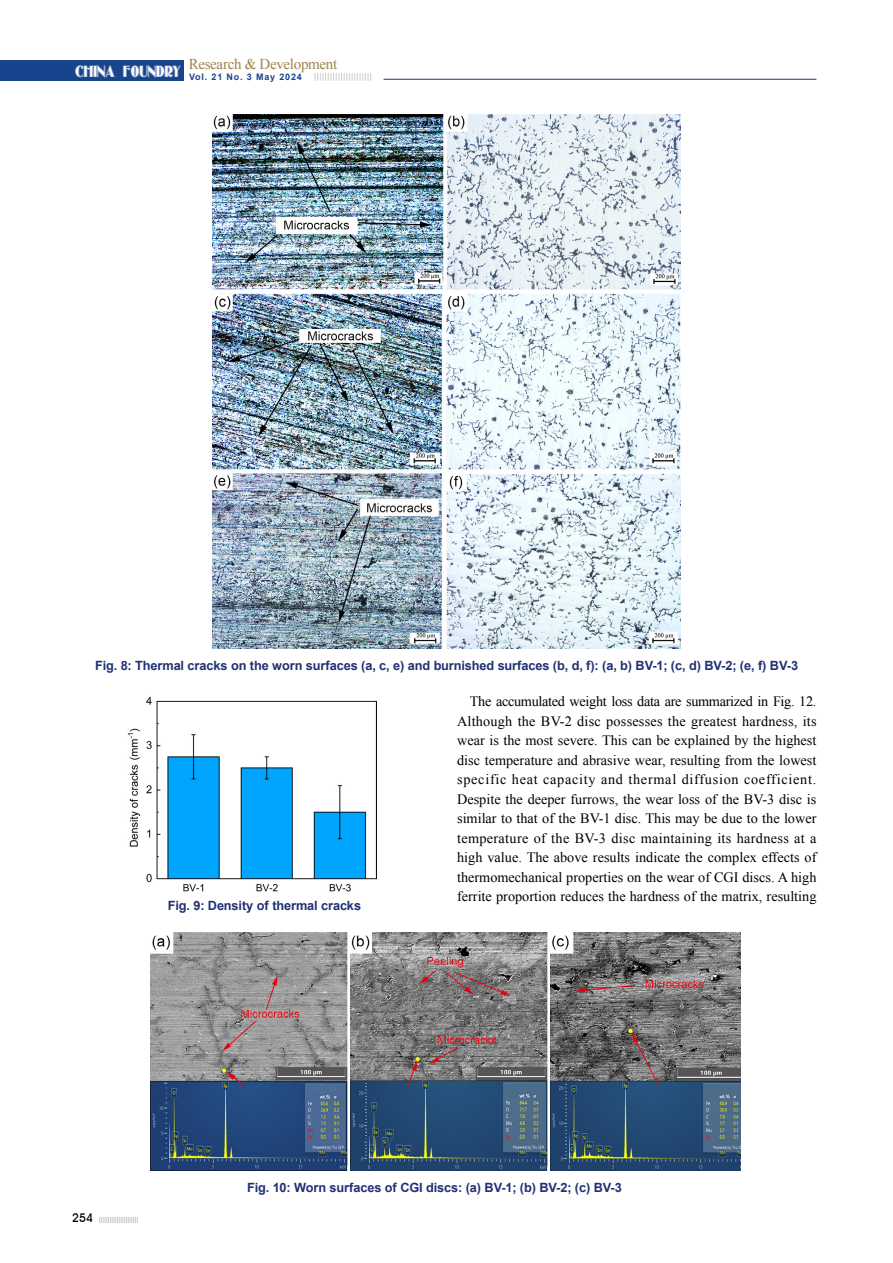
<style>
.page{position:relative;width:893px;height:1263px;background:#fff}
.page>*{position:absolute;margin:0;border:0;box-sizing:border-box;transform-origin:0 0}
.t1{font:15px "Times New Roman";letter-spacing:-.02em;color:#9d8447}
.t2{font:14.25px/19.5px "Times New Roman";color:#000;text-align:justify}
.t3{font:700 12.75px "Arial";letter-spacing:-.01em;color:#213174}
.t4{font:500 12px "Avant Garde IT Cby BT";color:#000}
.t5{font:700 9px "Arial";letter-spacing:.09em;color:#18448e}
</style>
<div class="page">
<svg style="left:99px;top:1217px;width:39px;height:6px"></svg>
<div style="left:0;top:60px;width:184px;height:21px;background:#18448e"></div>
<svg style="left:315px;top:73px;width:56px;height:8px"></svg>
<hr style="left:384px;top:79px;width:432px;height:1px;background:#213174">
<img style="left:213px;top:114px;width:467px;height:534px">
<img style="left:127px;top:696px;width:249px;height:196px">
<img style="left:150px;top:933px;width:590px;height:237px">
<p class="t1" style="left:189px;top:54px;width:150px">Research &amp; Development</p>
<p class="t5" style="left:75px;top:70px;width:228px"><sup>CHINA</sup> <sup>FOUNDRY</sup> Vol. 21 No. 3 May 2024</p>
<p class="t3" style="left:95px;top:657px;width:704px">Fig. 8: Thermal cracks on the worn surfaces (a, c, e) and burnished surfaces (b, d, f): (a, b) BV-1; (c, d) BV-2; (e, f) BV-3</p>
<p class="t2" style="left:457px;top:691px;width:361px;text-indent:13px">The accumulated weight loss data are summarized in Fig. 12.<br>Although the BV-2 disc possesses the greatest hardness, its wear is the most severe. This can be explained by the highest disc temperature and abrasive wear, resulting from the lowest specific heat capacity and thermal diffusion coefficient.<br>Despite the deeper furrows, the wear loss of the BV-3 disc is similar to that of the BV-1 disc. This may be due to the lower temperature of the BV-3 disc maintaining its hardness at a high value. The above results indicate the complex effects of thermomechanical properties on the wear of CGI discs. A high ferrite proportion reduces the hardness of the matrix, resulting</p>
<p class="t3" style="left:168px;top:897px;width:195px">Fig. 9: Density of thermal cracks</p>
<p class="t4" style="left:72px;top:1211px;width:22px">254</p>
<p class="t3" style="left:247px;top:1179px;width:376px">Fig. 10: Worn surfaces of CGI discs: (a) BV-1; (b) BV-2; (c) BV-3</p>
</div>
